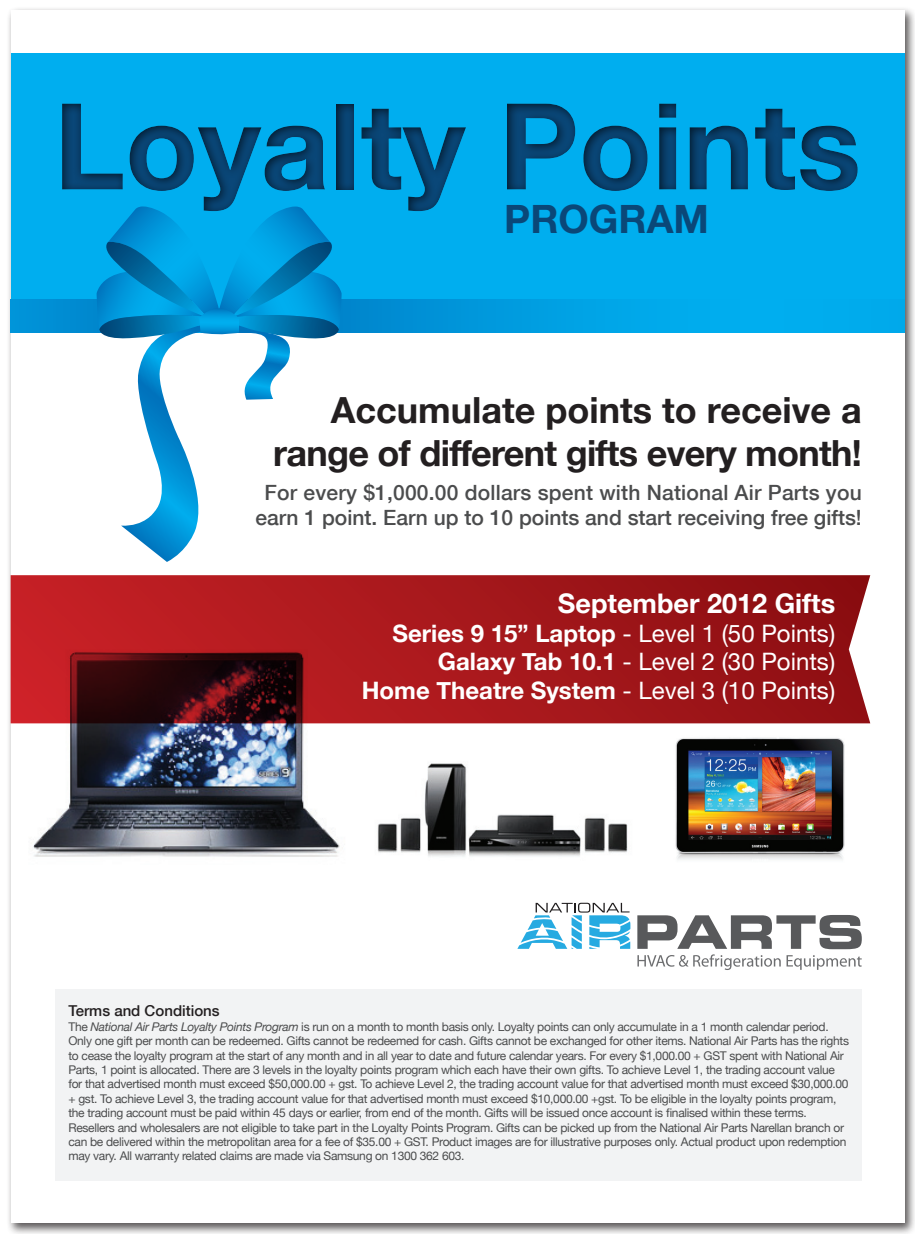
<style>
.page{position:relative;width:915px;height:1234px;background:#fff}
.page>*{position:absolute;margin:0;border:0;box-sizing:border-box;transform-origin:0 0}
.t1{font:700 120px "Helvetica Neue";color:#0a4778}
.t2{font:700 39px "Helvetica Neue";color:#0a4778}
.t3{font:700 36px/43.2px "Helvetica Neue";letter-spacing:-.02em;color:#231f20;text-align:right}
.t4{font:700 27px "Helvetica Neue";color:#fff}
.t5{font:24px/28.8px "Helvetica Neue";color:#fff;text-align:right}
.t6{font:500 21px/25.2px "Helvetica Neue";letter-spacing:.01em;color:#4b4c4d;text-align:center}
.t7{font:500 15px "Helvetica Neue";color:#231f20}
.t8{font:12px/14.4px "Helvetica Neue";letter-spacing:-.025em;color:#4b4c4d}
.s1{font-weight:700}
.s2{font-style:italic}
</style>
<div class="page">
<div style="left:7px;top:7px;width:907px;height:1226px;background:#231f20;opacity:.75"></div>
<div style="left:11px;top:11px;width:893px;height:1211px;background:#fff"></div>
<img style="left:377px;top:763px;width:251px;height:94px">
<svg style="left:11px;top:575px;width:859px;height:148px"></svg>
<div style="left:11px;top:54px;width:893px;height:279px;background:#00aeef"></div>
<svg style="left:518px;top:902px;width:112px;height:46px"></svg>
<svg style="left:637px;top:915px;width:224px;height:54px"></svg>
<div style="left:7px;top:72px;width:907px;height:317px;background:#231f20;opacity:.75"></div>
<img style="left:675px;top:737px;width:170px;height:123px">
<img style="left:22px;top:633px;width:327px;height:224px">
<div style="left:56px;top:989px;width:805px;height:191px;background:#f2f3f4"></div>
<div style="left:11px;top:299px;width:180px;height:33px;background:#008ed4"></div>
<svg style="left:341px;top:299px;width:563px;height:33px"></svg>
<svg style="left:96px;top:206px;width:245px;height:356px"></svg>
<h1 class="t1" style="left:54px;top:72px;width:808px">Loyalty Points</h1>
<h2 class="t2" style="left:504px;top:195px;width:206px">PROGRAM</h2>
<h3 class="t3" style="left:273px;top:387px;width:590px">Accumulate points to receive a range of different gifts every month!</h3>
<h3 class="t6" style="left:255px;top:479px;width:607px">For every $1,000.00 dollars spent with National Air Parts you earn 1 point. Earn up to 10 points and start receiving free gifts!</h3>
<h3 class="t4" style="left:557px;top:586px;width:278px">September 2012 Gifts</h3>
<h3 class="t5" style="left:362px;top:618px;width:474px"><span class="s1">Series 9 15” Laptop</span> - Level 1 (50 Points)<br><span class="s1">Galaxy Tab 10.1</span> - Level 2 (30 Points)<br><span class="s1">Home Theatre System</span> - Level 3 (10 Points)</h3>
<p class="t7" style="left:68px;top:1001px;width:153px">Terms and Conditions</p>
<p class="t8" style="left:68px;top:1018px;width:781px">The <span class="s2">National Air Parts Loyalty Points Program</span> is run on a month to month basis only. Loyalty points can only accumulate in a 1 month calendar period.<br>Only one gift per month can be redeemed. Gifts cannot be redeemed for cash. Gifts cannot be exchanged for other items. National Air Parts has the rights to cease the loyalty program at the start of any month and in all year to date and future calendar years. For every $1,000.00 + GST spent with National Air Parts, 1 point is allocated. There are 3 levels in the loyalty points program which each have their own gifts. To achieve Level 1, the trading account value for that advertised month must exceed $50,000.00 + gst. To achieve Level 2, the trading account value for that advertised month must exceed $30,000.00 + gst. To achieve Level 3, the trading account value for that advertised month must exceed $10,000.00 +gst. To be eligible in the loyalty points program, the trading account must be paid within 45 days or earlier, from end of the month. Gifts will be issued once account is finalised within these terms.<br>Resellers and wholesalers are not eligible to take part in the Loyalty Points Program. Gifts can be picked up from the National Air Parts Narellan branch or can be delivered within the metropolitan area for a fee of $35.00 + GST. Product images are for illustrative purposes only. Actual product upon redemption may vary. All warranty related claims are made via Samsung on 1300 362 603.</p>
</div>
